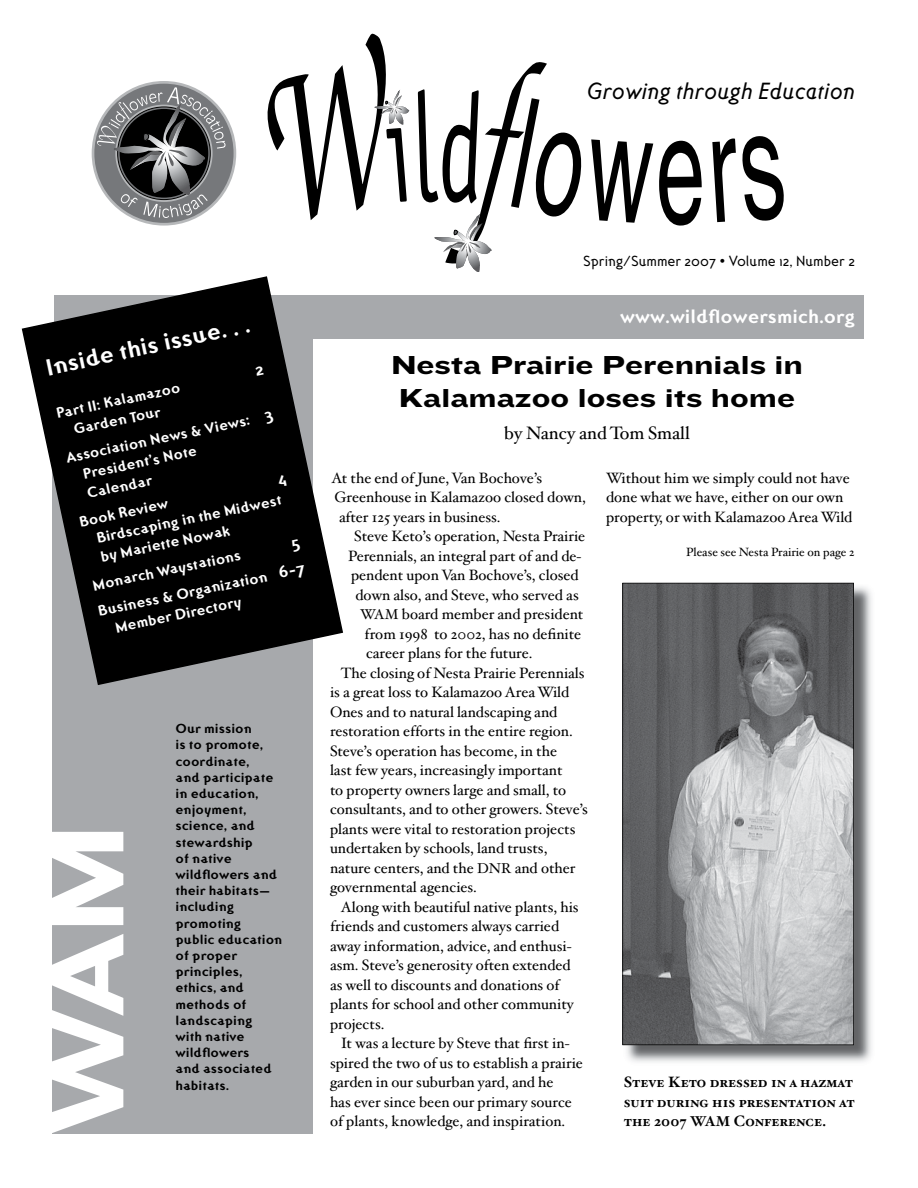
<style>
.page{position:relative;width:918px;height:1188px;background:#fff}
.page>*{position:absolute;margin:0;border:0;box-sizing:border-box;transform-origin:0 0}
.t1{font:108px "Knockout HTF54 Sumo";color:#fff;scale:.85 1}
.t2{font:27px/32.4px "Knockout HTF54 Sumo";color:#000}
.t3{font:italic 24px "Ottomat";color:#000}
.t4{font:700 24px "Ottomat";color:#fff}
.t5{font:700 19.5px "Ottomat";color:#fff}
.t6{font:18px "Hoefler Text";color:#000}
.t7{font:15px/19.5px "Hoefler Text";color:#000}
.t8{font:700 15px/19.5px "Ottomat";color:#fff}
.t9{font:15px/19.5px "Hoefler Text Bold Small Caps";color:#000;text-align:justify}
.t10{font:15px "Ottomat";color:#000}
.t11{font:700 13.5px/16.2px "Ottomat";color:#000}
.t12{font:12px "Hoefler Text";color:#000}
.s1{font-size:18px}
.s2{font-size:14.25px}
</style>
<div class="page">
<svg style="left:591px;top:139px;width:62px;height:84px"></svg>
<svg style="left:659px;top:141px;width:43px;height:85px"></svg>
<svg style="left:712px;top:136px;width:72px;height:86px"></svg>
<svg style="left:418px;top:62px;width:164px;height:210px"></svg>
<svg style="left:268px;top:34px;width:141px;height:186px"></svg>
<svg style="left:92px;top:81px;width:144px;height:144px"></svg>
<div style="left:54px;top:295px;width:810px;height:43px;background:#a7a9ac"></div>
<div style="left:52px;top:329px;width:260px;height:805px;background:#a7a9ac"></div>
<svg style="left:22px;top:276px;width:321px;height:409px;fill:#000"></svg>
<img style="left:624px;top:586px;width:248px;height:476px">
<svg style="left:622px;top:583px;width:232px;height:462px;background:#8f9092"></svg>
<svg style="left:255px;top:366px;width:9px;height:10px"></svg>
<svg style="left:277px;top:475px;width:10px;height:12px"></svg>
<svg style="left:291px;top:539px;width:10px;height:13px"></svg>
<h3 class="t3" style="left:586px;top:77px;width:270px">Growing through Education</h3>
<h3 class="t4" style="left:43px;top:353px;width:210px;rotate:-12deg">Inside this issue. . .</h3>
<p class="t8" style="left:55px;top:403px;width:128px;rotate:-12deg">Part II: Kalamazoo</p>
<p class="t8" style="left:58px;top:419px;width:213px;line-height:26.2px;text-indent:14px;rotate:-12deg">Garden Tour<br>Association News &amp; Views: <span class="s1">3</span></p>
<p class="t8" style="left:81px;top:464px;width:117px;rotate:-12deg">President’s Note<br>Calendar</p>
<p class="t8" style="left:77px;top:512px;width:92px;rotate:-12deg">Book Review</p>
<p class="t8" style="left:95px;top:528px;width:190px;rotate:-12deg">Birdscaping in the Midwest by Mariette Nowak</p>
<p class="t8" style="left:91px;top:576px;width:152px;rotate:-12deg">Monarch Waystations</p>
<p class="t8" style="left:109px;top:599px;width:200px;text-indent:-13px;rotate:-12deg">Business &amp; Organization <span class="s1">6-7<br></span>Member Directory</p>
<h1 class="t1" style="left:27px;top:1134px;width:366px;rotate:-90deg">WAM</h1>
<p class="t11" style="left:176px;top:720px;width:108px">Our mission<br>is to promote, coordinate,<br>and participate in education, enjoyment, science, and stewardship<br>of native wildflowers and their habitats— including promoting public education of proper principles, ethics, and methods of landscaping<br>with native wildflowers<br>and associated habitats.</p>
<p class="t10" style="left:583px;top:252px;width:273px">Spring/Summer 2007 • Volume 12, Number 2</p>
<h3 class="t5" style="left:620px;top:304px;width:236px">www.wildflowersmich.org</h3>
<h2 class="t2" style="left:391px;top:349px;width:413px">Nesta Prairie Perennials in<br>Kalamazoo loses its home</h2>
<p class="t6" style="left:504px;top:422px;width:187px">by Nancy and Tom Small</p>
<p class="t7" style="left:332px;top:468px;width:212px">At the end of June, Van Bochove’s</p>
<p class="t7" style="left:334px;top:488px;width:253px">Greenhouse in Kalamazoo closed down,</p>
<p class="t7" style="left:339px;top:507px;width:163px">after 125 years in business.</p>
<p class="t7" style="left:354px;top:527px;width:233px">Steve Keto’s operation, Nesta Prairie</p>
<p class="t7" style="left:348px;top:546px;width:235px">Perennials, an integral part of and de-</p>
<p class="t7" style="left:351px;top:566px;width:229px">pendent upon Van Bochove’s, closed</p>
<p class="t7" style="left:356px;top:585px;width:225px">down also, and Steve, who served as</p>
<p class="t7" style="left:360px;top:605px;width:225px"><span class="s2">WAM</span> board member and president</p>
<p class="t7" style="left:364px;top:624px;width:218px">from 1998 to 2002, has no definite</p>
<p class="t7" style="left:366px;top:644px;width:168px">career plans for the future.</p>
<p class="t7" style="left:341px;top:663px;width:245px">The closing of Nesta Prairie Perennials</p>
<p class="t7" style="left:330px;top:683px;width:241px">is a great loss to Kalamazoo Area Wild</p>
<p class="t7" style="left:330px;top:702px;width:229px">Ones and to natural landscaping and</p>
<p class="t7" style="left:330px;top:722px;width:244px">restoration efforts in the entire region.</p>
<p class="t7" style="left:330px;top:741px;width:229px">Steve’s operation has become, in the</p>
<p class="t7" style="left:330px;top:761px;width:234px">last few years, increasingly important</p>
<p class="t7" style="left:330px;top:780px;width:238px">to property owners large and small, to</p>
<p class="t7" style="left:330px;top:800px;width:259px">consultants, and to other growers. Steve’s</p>
<p class="t7" style="left:330px;top:819px;width:247px">plants were vital to restoration projects</p>
<p class="t7" style="left:330px;top:839px;width:219px">undertaken by schools, land trusts,</p>
<p class="t7" style="left:330px;top:858px;width:247px">nature centers, and the <span class="s2">DNR</span> and other</p>
<p class="t7" style="left:330px;top:878px;width:149px">governmental agencies.</p>
<p class="t7" style="left:341px;top:897px;width:239px">Along with beautiful native plants, his</p>
<p class="t7" style="left:330px;top:917px;width:231px">friends and customers always carried</p>
<p class="t7" style="left:330px;top:936px;width:243px">away information, advice, and enthusi-</p>
<p class="t7" style="left:330px;top:956px;width:242px">asm. Steve’s generosity often extended</p>
<p class="t7" style="left:330px;top:975px;width:231px">as well to discounts and donations of</p>
<p class="t7" style="left:330px;top:995px;width:245px">plants for school and other community</p>
<p class="t7" style="left:330px;top:1014px;width:56px">projects.</p>
<p class="t7" style="left:341px;top:1034px;width:230px">It was a lecture by Steve that first in-</p>
<p class="t7" style="left:330px;top:1053px;width:254px">spired the two of us to establish a prairie</p>
<p class="t7" style="left:330px;top:1073px;width:225px">garden in our suburban yard, and he</p>
<p class="t7" style="left:330px;top:1092px;width:243px">has ever since been our primary source</p>
<p class="t7" style="left:330px;top:1112px;width:237px">of plants, knowledge, and inspiration.</p>
<p class="t7" style="left:606px;top:468px;width:248px">Without him we simply could not have done what we have, either on our own property, or with Kalamazoo Area Wild</p>
<p class="t12" style="left:686px;top:545px;width:170px">Please see Nesta Prairie on page 2</p>
<p class="t9" style="left:624px;top:1073px;width:233px">Steve Keto dressed in a hazmat suit during his presentation at the 2007 <span class="s2">WAM</span> Conference.</p>
</div>
